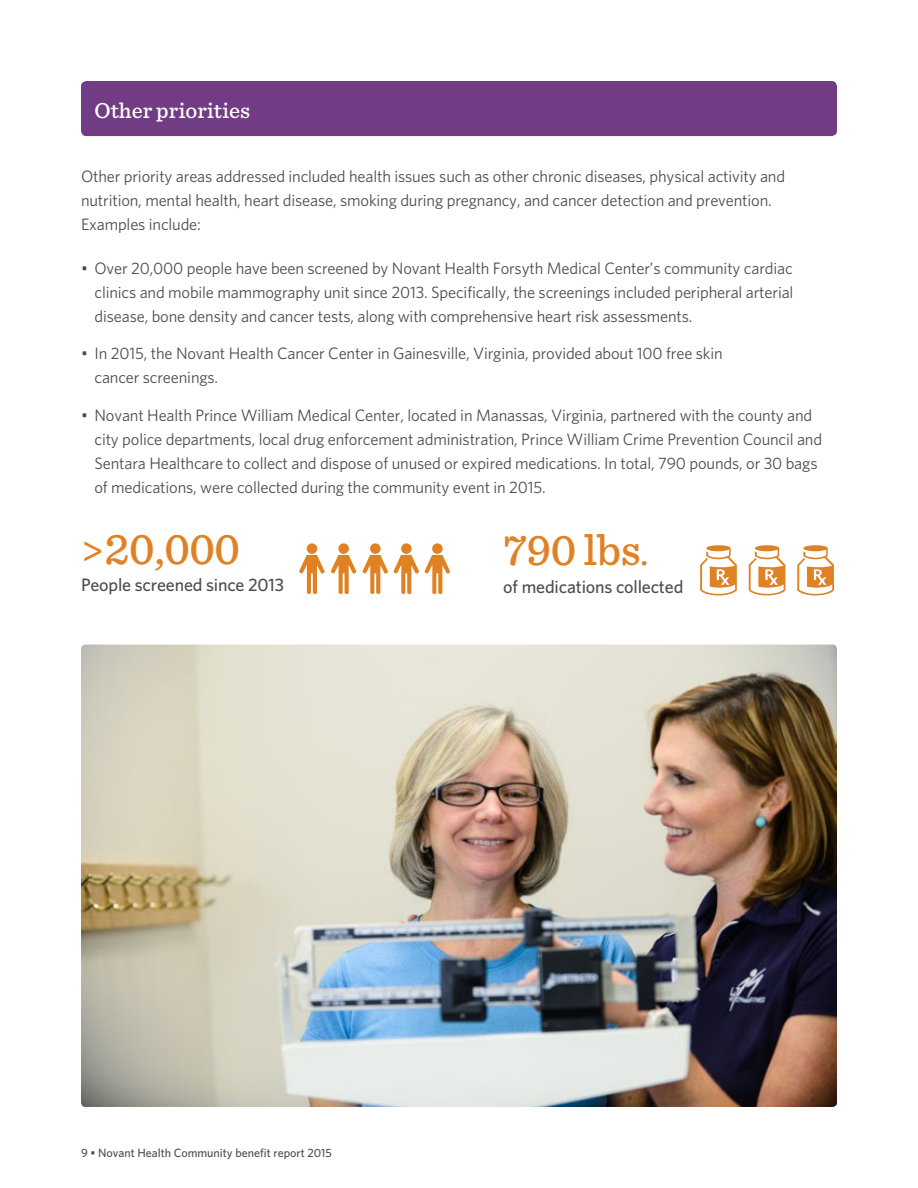
<style>
.page{position:relative;width:918px;height:1188px;background:#fff}
.page>*{position:absolute;margin:0;border:0;box-sizing:border-box;transform-origin:0 0}
.t1{font:500 45px "Sentinel";letter-spacing:-.01em;color:#e18125}
.t2{font:500 22.5px "Sentinel";color:#fff}
.t3{font:500 18px "Whitney";letter-spacing:-.01em;color:#4d4d4f}
.t4{font:16.5px/24px "Whitney";letter-spacing:-.01em;color:#4d4d4f}
.t5{font:500 12px "Whitney";color:#4d4d4f}
.s1{font-size:36px}
</style>
<div class="page">
<img style="left:81px;top:645px;width:756px;height:462px">
<div style="left:81px;top:81px;width:756px;height:55px;background:#713c83;border-radius:5px"></div>
<div style="left:307px;top:543px;width:10px;height:11px;background:#e08224;border-radius:50%"></div>
<div style="left:338px;top:543px;width:11px;height:11px;background:#e08224;border-radius:50%"></div>
<div style="left:370px;top:543px;width:11px;height:11px;background:#e08224;border-radius:50%"></div>
<div style="left:401px;top:543px;width:11px;height:11px;background:#e08224;border-radius:50%"></div>
<div style="left:432px;top:543px;width:11px;height:11px;background:#e08224;border-radius:50%"></div>
<svg style="left:299px;top:555px;width:151px;height:39px"></svg>
<svg style="left:700px;top:545px;width:37px;height:51px"></svg>
<svg style="left:749px;top:545px;width:36px;height:51px"></svg>
<svg style="left:797px;top:545px;width:37px;height:51px"></svg>
<h2 class="t2" style="left:94px;top:93px;width:157px">Other priorities</h2>
<p class="t4" style="left:81px;top:164px;width:706px">Other priority areas addressed included health issues such as other chronic diseases, physical activity and nutrition, mental health, heart disease, smoking during pregnancy, and cancer detection and prevention.<br>Examples include:</p>
<p class="t4" style="left:94px;top:256px;width:700px;text-align:justify;text-indent:-13px">• Over 20,000 people have been screened by Novant Health Forsyth Medical Center’s community cardiac clinics and mobile mammography unit since 2013. Specifically, the screenings included peripheral arterial disease, bone density and cancer tests, along with comprehensive heart risk assessments.</p>
<p class="t4" style="left:94px;top:341px;width:630px;text-indent:-13px">• In 2015, the Novant Health Cancer Center in Gainesville, Virginia, provided about 100 free skin cancer screenings.</p>
<p class="t4" style="left:94px;top:403px;width:729px;text-indent:-13px">• Novant Health Prince William Medical Center, located in Manassas, Virginia, partnered with the county and city police departments, local drug enforcement administration, Prince William Crime Prevention Council and Sentara Healthcare to collect and dispose of unused or expired medications. In total, 790 pounds, or 30 bags of medications, were collected during the community event in 2015.</p>
<h1 class="t1" style="left:81px;top:514px;width:161px">&gt;20,000</h1>
<p class="t3" style="left:81px;top:573px;width:205px">People screened since 2013</p>
<h1 class="t1" style="left:503px;top:515px;width:147px">790 lbs<span class="s1">.</span></h1>
<p class="t3" style="left:503px;top:574px;width:182px">of medications collected</p>
<p class="t5" style="left:81px;top:1144px;width:252px">9 • Novant Health Community benefit report 2015</p>
</div>
